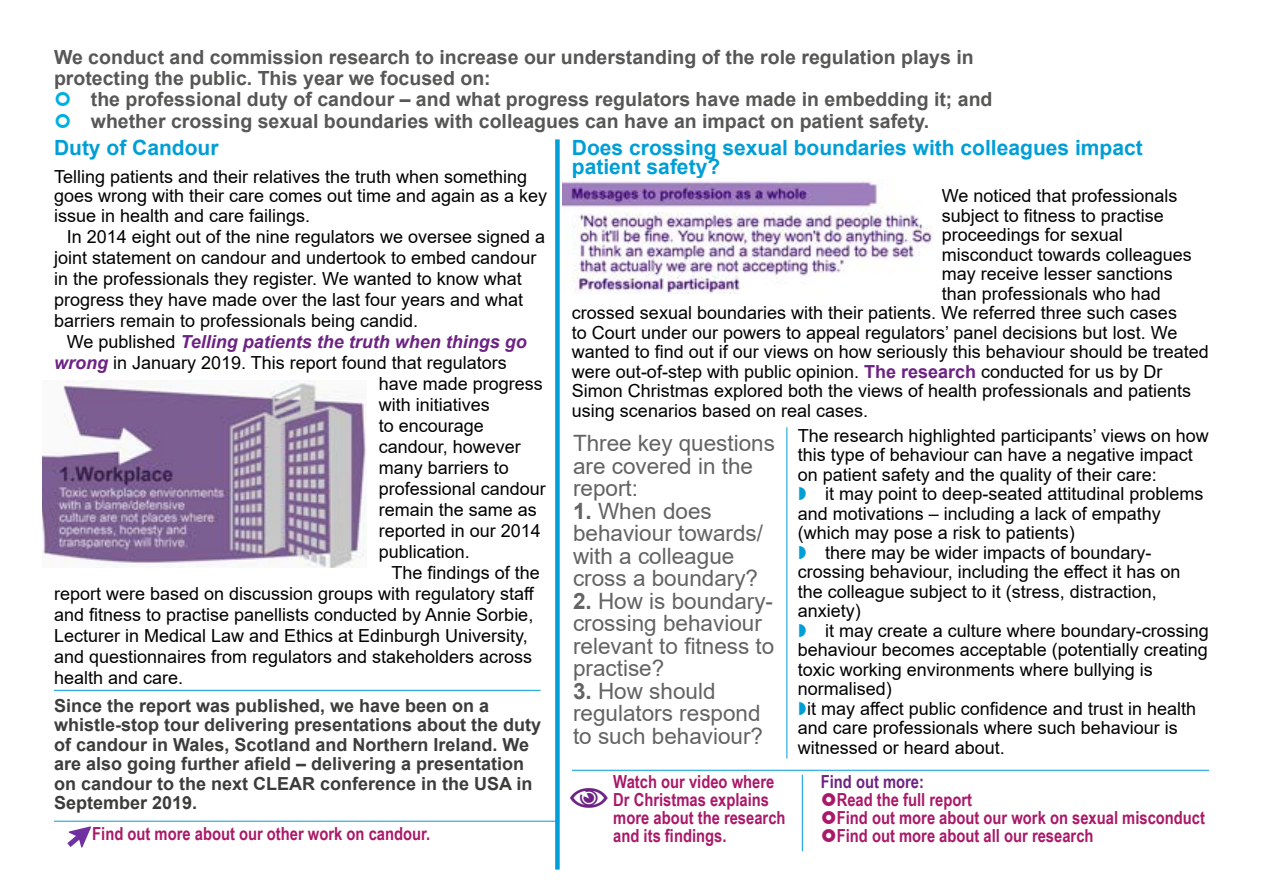
<style>
.page{position:relative;width:1263px;height:893px;background:#fff}
.page>*{position:absolute;margin:0;border:0;box-sizing:border-box;transform-origin:0 0}
.t1{font:22.5px/22.5px "Arial";color:#646363}
.t2{font:700 21px/19.5px "Arial";color:#009ed7}
.t3{font:700 19.5px/21px "Arial";color:#575756}
.t4{font:18px/19.5px "Arial";color:#000}
.t5{font:700 18px/19.5px "Arial";color:#3c3c3b}
.t6{font:700 18px/18px "Arial Narrow";color:#a91969}
.t7{font:italic 700 18px "Arial";color:#6c2383}
.t8{font:700 18px "Arial Narrow";color:#6c2383}
.s1{font-weight:700;color:#6c2383}
.s2{font-weight:400;font-style:normal;color:#000}
.s3{font-weight:700;font-style:italic;color:#6c2383}
.s4{font-weight:700}
</style>
<div class="page">
<img style="left:42px;top:381px;width:324px;height:186px">
<div style="left:555px;top:139px;width:5px;height:731px;background:#009ed7"></div>
<img style="left:562px;top:181px;width:371px;height:112px">
<hr style="left:787px;top:427px;width:1px;height:331px;background:#009ed7">
<hr style="left:54px;top:690px;width:487px;height:1px;background:#009ed7">
<hr style="left:572px;top:770px;width:637px;height:1px;background:#009ed7">
<hr style="left:54px;top:821px;width:505px;height:1px;background:#009ed7">
<hr style="left:802px;top:775px;width:1px;height:76px;background:#009ed7">
<svg style="left:67px;top:826px;width:24px;height:22px"></svg>
<p class="t3" style="left:54px;top:47px;width:921px">We conduct and commission research to increase our understanding of the role regulation plays in protecting the public. This year we focused on:</p>
<p class="t3" style="left:91px;top:89px;width:903px">the professional duty of candour – and what progress regulators have made in embedding it; and</p>
<p class="t3" style="left:91px;top:111px;width:840px">whether crossing sexual boundaries with colleagues can have an impact on patient safety.</p>
<p class="t2" style="left:572px;top:138px;width:572px">Does crossing sexual boundaries with colleagues impact patient safety?</p>
<p class="t4" style="left:942px;top:186px;width:237px">We noticed that professionals</p>
<p class="t4" style="left:942px;top:206px;width:224px">subject to fitness to practise</p>
<p class="t4" style="left:942px;top:225px;width:183px">proceedings for sexual</p>
<p class="t4" style="left:942px;top:245px;width:252px">misconduct towards colleagues</p>
<p class="t4" style="left:942px;top:264px;width:233px">may receive lesser sanctions</p>
<p class="t4" style="left:942px;top:284px;width:221px">than professionals who had</p>
<p class="t4" style="left:572px;top:303px;width:606px">crossed sexual boundaries with their patients. We referred three such cases</p>
<p class="t4" style="left:572px;top:323px;width:607px">to Court under our powers to appeal regulators’ panel decisions but lost. We</p>
<p class="t4" style="left:572px;top:342px;width:638px">wanted to find out if our views on how seriously this behaviour should be treated</p>
<p class="t4" style="left:572px;top:362px;width:592px">were out-of-step with public opinion. <span class="s1">The research</span> conducted for us by Dr</p>
<p class="t4" style="left:572px;top:381px;width:621px">Simon Christmas explored both the views of health professionals and patients</p>
<p class="t4" style="left:572px;top:401px;width:298px">using scenarios based on real cases.</p>
<p class="t2" style="left:54px;top:138px;width:166px">Duty of Candour</p>
<p class="t4" style="left:54px;top:167px;width:495px">Telling patients and their relatives the truth when something goes wrong with their care comes out time and again as a key issue in health and care failings.</p>
<p class="t4" style="left:54px;top:226px;width:493px;line-height:21px;text-indent:13px">In 2014 eight out of the nine regulators we oversee signed a joint statement on candour and undertook to embed candour in the professionals they register. We wanted to know what progress they have made over the last four years and what barriers remain to professionals being candid.</p>
<p class="t7" style="left:67px;top:329px;width:462px"><span class="s2">We published</span> Telling patients the truth when things go</p>
<p class="t4" style="left:54px;top:353px;width:454px"><span class="s3">wrong</span> in January 2019. This report found that regulators</p>
<p class="t4" style="left:379px;top:374px;width:166px">have made progress</p>
<p class="t4" style="left:379px;top:395px;width:113px">with initiatives</p>
<p class="t4" style="left:379px;top:416px;width:107px">to encourage</p>
<p class="t4" style="left:379px;top:437px;width:144px">candour, however</p>
<p class="t4" style="left:379px;top:458px;width:132px">many barriers to</p>
<p class="t4" style="left:379px;top:479px;width:169px">professional candour</p>
<p class="t4" style="left:379px;top:500px;width:160px">remain the same as</p>
<p class="t4" style="left:379px;top:521px;width:164px">reported in our 2014</p>
<p class="t4" style="left:379px;top:542px;width:93px">publication.</p>
<p class="t4" style="left:54px;top:562px;width:487px;line-height:21px;text-indent:338px">The findings of the report were based on discussion groups with regulatory staff and fitness to practise panellists conducted by Annie Sorbie, Lecturer in Medical Law and Ethics at Edinburgh University, and questionnaires from regulators and stakeholders across health and care.</p>
<p class="t5" style="left:54px;top:696px;width:489px">Since the report was published, we have been on a whistle-stop tour delivering presentations about the duty of candour in Wales, Scotland and Northern Ireland. We are also going further afield – delivering a presentation on candour to the next CLEAR conference in the USA in September 2019.</p>
<p class="t4" style="left:798px;top:425px;width:413px">The research highlighted participants’ views on how this type of behaviour can have a negative impact on patient safety and the quality of their care:</p>
<p class="t4" style="left:798px;top:484px;width:407px;text-indent:28px">it may point to deep-seated attitudinal problems and motivations – including a lack of empathy (which may pose a risk to patients)</p>
<p class="t4" style="left:798px;top:542px;width:384px;text-indent:28px">there may be wider impacts of boundary&shy;crossing behaviour, including the effect it has on the colleague subject to it (stress, distraction, anxiety)</p>
<p class="t4" style="left:798px;top:620px;width:413px;text-indent:27px">it may create a culture where boundary-crossing behaviour becomes acceptable (potentially creating toxic working environments where bullying is normalised)</p>
<p class="t4" style="left:798px;top:698px;width:400px;text-indent:10px">it may affect public confidence and trust in health and care professionals where such behaviour is witnessed or heard about.</p>
<p class="t8" style="left:821px;top:768px;width:105px">Find out more:</p>
<p class="t6" style="left:837px;top:790px;width:137px">Read the full report</p>
<p class="t6" style="left:837px;top:808px;width:370px">Find out more about our work on sexual misconduct</p>
<p class="t6" style="left:837px;top:826px;width:258px">Find out more about all our research</p>
<p class="t1" style="left:573px;top:432px;width:203px">Three key questions are covered in the report:</p>
<p class="t1" style="left:573px;top:499px;width:192px"><span class="s4">1.</span> When does behaviour towards/ with a colleague cross a boundary?</p>
<p class="t1" style="left:573px;top:589px;width:203px"><span class="s4">2.</span> How is boundary&shy;crossing behaviour relevant to fitness to practise?</p>
<p class="t1" style="left:573px;top:679px;width:192px"><span class="s4">3.</span> How should regulators respond to such behaviour?</p>
<p class="t6" style="left:613px;top:772px;width:174px">Watch our video where<br>Dr Christmas explains more about the research</p>
<p class="t6" style="left:92px;top:824px;width:339px">Find out more about our other work on candour.</p>
<p class="t6" style="left:613px;top:826px;width:115px">and its findings.</p>
</div>
